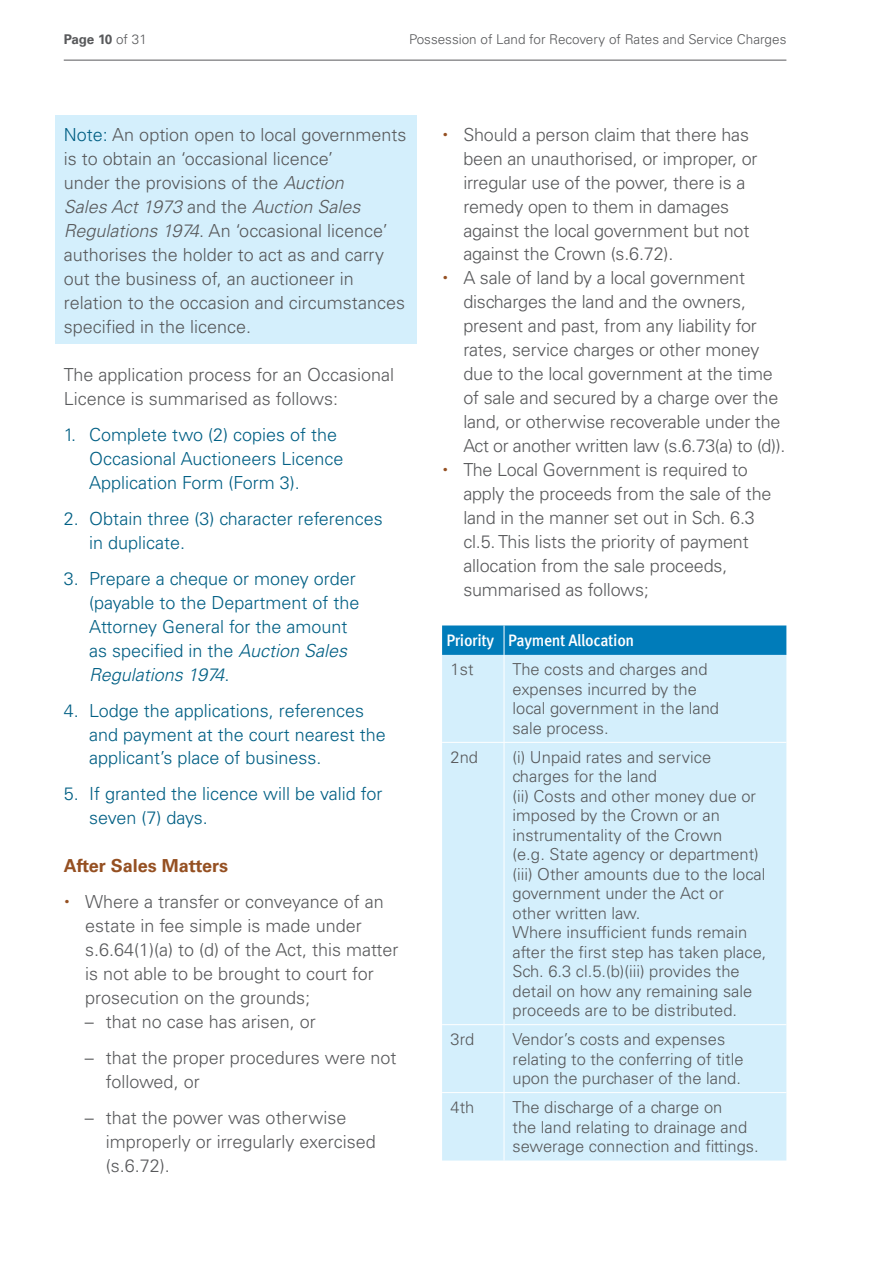
<style>
.page{position:relative;width:893px;height:1263px;background:#fff}
.page>*{position:absolute;margin:0;border:0;box-sizing:border-box;transform-origin:0 0}
.t1{font:300 18px/24px "Univers LT Std";letter-spacing:-.01em;color:#58595b}
.t2{font:300 18px/24px "Univers LT Std";color:#005f84}
.t3{font:700 18px "Univers LT";color:#955022}
.t4{font:300 16.5px/19.5px "Univers LT Std";color:#58595b}
.t5{font:500 16.5px "Meta Pro";letter-spacing:-.02em;color:#fff;scale:.95 1}
.t6{font:300 13.5px "Univers LT Std";color:#58595b}
.t7{font:700 13.5px "Univers LT";letter-spacing:-.03em;color:#58595b}
.s1{font-family:"Univers LT Std";font-weight:300}
.s2{color:#005f84}
.s3{font-style:italic}
</style>
<div class="page">
<hr style="left:64px;top:60px;width:722px;height:1px;background:#58595b">
<div style="left:55px;top:115px;width:362px;height:228px;background:#d4effc"></div>
<div style="left:442px;top:655px;width:344px;height:506px;background:#d4effc"></div>
<hr style="left:504px;top:655px;width:1px;height:87px;background:#fff">
<hr style="left:504px;top:743px;width:1px;height:281px;background:#fff">
<hr style="left:504px;top:1025px;width:1px;height:67px;background:#fff">
<hr style="left:504px;top:1093px;width:1px;height:68px;background:#fff">
<div style="left:442px;top:626px;width:344px;height:29px;background:#007cba"></div>
<hr style="left:442px;top:742px;width:344px;height:1px;background:#fff">
<hr style="left:442px;top:1024px;width:344px;height:1px;background:#fff">
<hr style="left:442px;top:1092px;width:344px;height:1px;background:#fff">
<p class="t7" style="left:64px;top:31px;width:85px">Page 10 <span class="s1">of 31</span></p>
<p class="t6" style="left:409px;top:34px;width:379px">Possession of Land for Recovery of Rates and Service Charges</p>
<p class="t1" style="left:64px;top:123px;width:344px"><span class="s2">Note:</span> An option open to local governments is to obtain an ‘occasional licence’<br>under the provisions of the <span class="s3">Auction<br>Sales Act 1973</span> and the <span class="s3">Auction Sales Regulations 1974</span>. An ‘occasional licence’ authorises the holder to act as and carry out the business of, an auctioneer in relation to the occasion and circumstances specified in the licence.</p>
<p class="t1" style="left:64px;top:363px;width:332px">The application process for an Occasional<br>Licence is summarised as follows:</p>
<p class="t2" style="left:89px;top:423px;width:256px;text-indent:-26px">1. Complete two (2) copies of the<br>Occasional Auctioneers Licence<br>Application Form (Form 3).</p>
<p class="t2" style="left:89px;top:507px;width:295px;text-indent:-26px">2. Obtain three (3) character references in duplicate.</p>
<p class="t2" style="left:89px;top:567px;width:272px;text-indent:-26px">3. Prepare a cheque or money order (payable to the Department of the<br>Attorney General for the amount as specified in the <span class="s3">Auction Sales<br>Regulations 1974</span>.</p>
<p class="t2" style="left:89px;top:699px;width:298px;text-indent:-26px">4. Lodge the applications, references and payment at the court nearest the applicant’s place of business.</p>
<p class="t2" style="left:89px;top:783px;width:295px;text-indent:-26px">5. If granted the licence will be valid for seven (7) days.</p>
<p class="t3" style="left:64px;top:856px;width:166px">After Sales Matters</p>
<p class="t1" style="left:85px;top:891px;width:315px">Where a transfer or conveyance of an estate in fee simple is made under s.6.64(1)(a) to (d) of the Act, this matter is not able to be brought to court for prosecution on the grounds;</p>
<p class="t1" style="left:85px;top:1011px;width:232px">– that no case has arisen, or</p>
<p class="t1" style="left:106px;top:1047px;width:292px;text-indent:-21px">– that the proper procedures were not followed, or</p>
<p class="t1" style="left:106px;top:1107px;width:272px;text-indent:-21px">– that the power was otherwise improperly or irregularly exercised (s.6.72).</p>
<p class="t1" style="left:463px;top:123px;width:323px">Should a person claim that there has been an unauthorised, or improper, or irregular use of the power, there is a remedy open to them in damages against the local government but not against the Crown (s.6.72).<br>A sale of land by a local government discharges the land and the owners, present and past, from any liability for rates, service charges or other money due to the local government at the time of sale and secured by a charge over the land, or otherwise recoverable under the Act or another written law (s.6.73(a) to (d)).<br>The Local Government is required to apply the proceeds from the sale of the land in the manner set out in Sch. 6.3 cl.5. This lists the priority of payment allocation from the sale proceeds, summarised as follows;</p>
<p class="t5" style="left:446px;top:635px;width:199px">Priority Payment Allocation</p>
<p class="t4" style="left:451px;top:661px;width:24px">1st</p>
<p class="t4" style="left:512px;top:661px;width:208px">The costs and charges and expenses incurred by the local government in the land sale process.</p>
<p class="t4" style="left:451px;top:748px;width:29px">2nd</p>
<p class="t4" style="left:512px;top:748px;width:255px">(i) Unpaid rates and service charges for the land<br>(ii) Costs and other money due or imposed by the Crown or an instrumentality of the Crown<br>(e.g. State agency or department) (iii) Other amounts due to the local government under the Act or<br>other written law.<br>Where insufficient funds remain after the first step has taken place,<br>Sch. 6.3 cl.5.(b)(iii) provides the detail on how any remaining sale proceeds are to be distributed.</p>
<p class="t4" style="left:451px;top:1030px;width:25px">3rd</p>
<p class="t4" style="left:512px;top:1030px;width:233px">Vendor’s costs and expenses relating to the conferring of title upon the purchaser of the land.</p>
<p class="t4" style="left:451px;top:1098px;width:25px">4th</p>
<p class="t4" style="left:512px;top:1098px;width:248px">The discharge of a charge on<br>the land relating to drainage and sewerage connection and fittings.</p>
</div>
